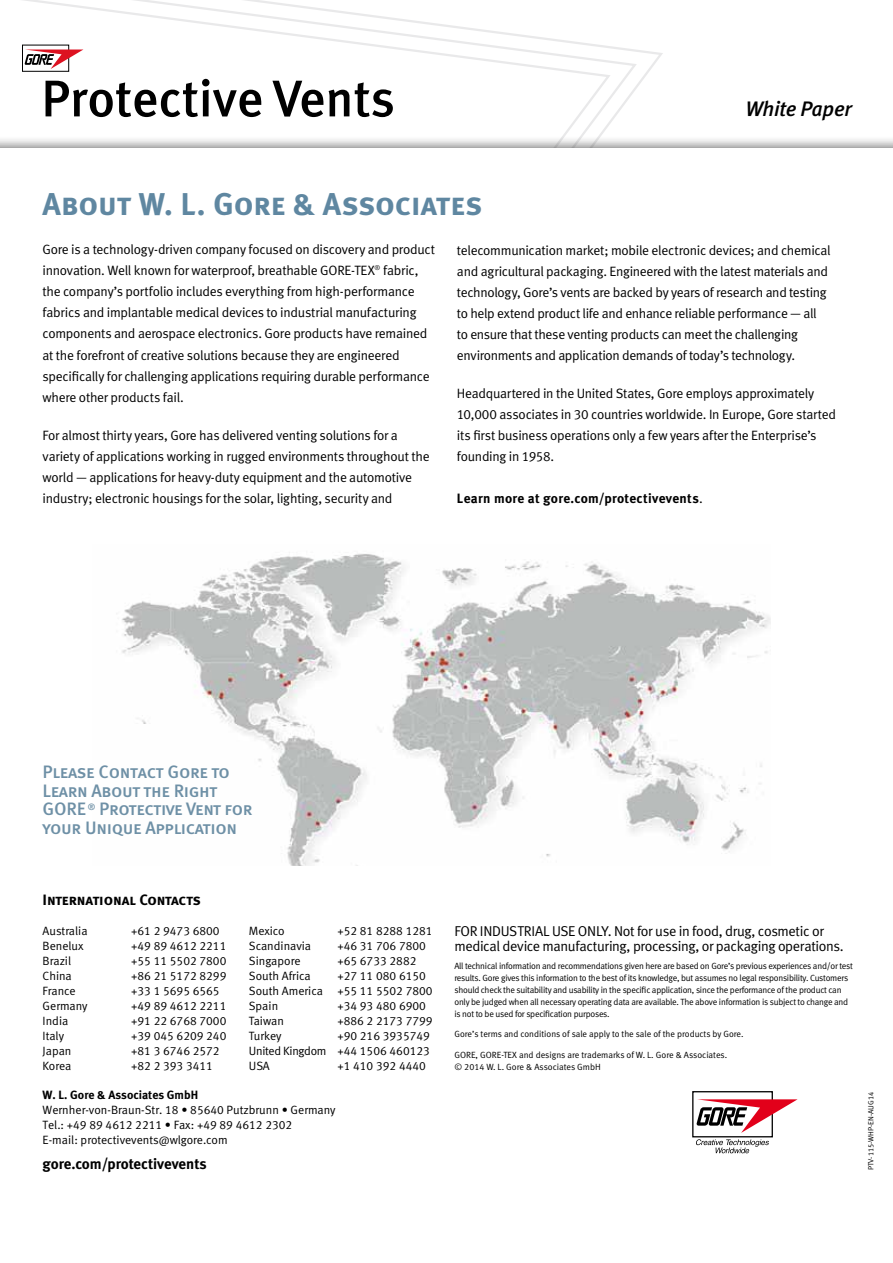
<style>
.page{position:relative;width:893px;height:1263px;background:#fff}
.page>*{position:absolute;margin:0;border:0;box-sizing:border-box;transform-origin:0 0}
.t1{font:51.6px "Meta Medium LF";color:#000}
.t2{font:31.5px "Meta Bold LF Caps";letter-spacing:-.005em;color:#5f87a1}
.t3{font:italic 21px "Meta Medium LF";letter-spacing:-.01em;color:#000}
.t4{font:18px/18.8px "Meta Medium LF Caps";letter-spacing:-.02em;color:#6e90a6}
.t5{font:15px "Meta Bold LF";color:#000}
.t6{font:15px "Meta Bold LF Caps";letter-spacing:-.01em;color:#000}
.t7{font:14.25px/15px "Meta Normal LF";letter-spacing:-.025em;color:#000}
.t8{font:13.5px/21px "Meta Normal LF";letter-spacing:-.02em;color:#000}
.t9{font:13.5px "Meta Bold LF";letter-spacing:.02em;color:#000}
.t10{font:12px/15px "Meta Normal LF";color:#000}
.t11{font:12px "Meta Bold LF";color:#000}
.t12{font:9px/12px "Meta Normal LF";letter-spacing:-.025em;color:#000}
.t13{font:9px/12px "Meta Normal LF";color:#000}
.t14{font:7.5px "Meta Normal LF";color:#000}
.s1{font-family:"Meta Normal LF"}
</style>
<div class="page">
<div style="left:0;top:0;width:893px;height:149px;background:#000;opacity:.7"></div>
<img style="left:122px;top:554px;width:649px;height:312px">
<div style="left:692px;top:1091px;width:81px;height:46px;border:1px solid #000"></div>
<svg style="left:696px;top:1139px;width:73px;height:14px"></svg>
<svg style="left:696px;top:1099px;width:102px;height:34px"></svg>
<svg style="left:24px;top:47px;width:43px;height:23px"></svg>
<div style="left:22px;top:45px;width:47px;height:27px;border:1px solid #000"></div>
<svg style="left:24px;top:50px;width:59px;height:19px"></svg>
<h1 class="t1" style="left:41px;top:69px;width:355px">Protective Vents</h1>
<h3 class="t3" style="left:746px;top:96px;width:108px">White Paper</h3>
<h2 class="t2" style="left:43px;top:186px;width:441px">About W. L. Gore &amp; Associates</h2>
<p class="t8" style="left:43px;top:239px;width:394px">Gore is a technology-driven company focused on discovery and product innovation. Well known for waterproof, breathable GORE-TEX<sup>®</sup> fabric, the company’s portfolio includes everything from high-performance fabrics and implantable medical devices to industrial manufacturing components and aerospace electronics. Gore products have remained at the forefront of creative solutions because they are engineered specifically for challenging applications requiring durable performance where other products fail.</p>
<p class="t8" style="left:43px;top:424px;width:389px">For almost thirty years, Gore has delivered venting solutions for a variety of applications working in rugged environments throughout the world — applications for heavy-duty equipment and the automotive industry; electronic housings for the solar, lighting, security and</p>
<p class="t8" style="left:457px;top:239px;width:375px">telecommunication market; mobile electronic devices; and chemical and agricultural packaging. Engineered with the latest materials and technology, Gore’s vents are backed by years of research and testing to help extend product life and enhance reliable performance — all to ensure that these venting products can meet the challenging environments and application demands of today’s technology.</p>
<p class="t8" style="left:457px;top:382px;width:381px">Headquartered in the United States, Gore employs approximately 10,000 associates in 30 countries worldwide. In Europe, Gore started its first business operations only a few years after the Enterprise’s founding in 1958.</p>
<p class="t9" style="left:457px;top:490px;width:247px">Learn more at gore.com/protectivevents<span class="s1">.</span></p>
<h3 class="t4" style="left:43px;top:762px;width:211px">Please Contact Gore to<br>Learn About the Right<br>GORE <sup>®</sup> Protective Vent for your Unique Application</h3>
<p class="t6" style="left:43px;top:890px;width:160px">International Contacts</p>
<p class="t10" style="left:43px;top:923px;width:46px">Australia</p>
<p class="t10" style="left:131px;top:923px;width:90px">+61 2 9473 6800</p>
<p class="t10" style="left:43px;top:938px;width:43px">Benelux</p>
<p class="t10" style="left:131px;top:938px;width:97px">+49 89 4612 2211</p>
<p class="t10" style="left:43px;top:953px;width:30px">Brazil</p>
<p class="t10" style="left:131px;top:953px;width:97px">+55 11 5502 7800</p>
<p class="t10" style="left:43px;top:968px;width:31px">China</p>
<p class="t10" style="left:131px;top:968px;width:97px">+86 21 5172 8299</p>
<p class="t10" style="left:43px;top:983px;width:34px">France</p>
<p class="t10" style="left:131px;top:983px;width:90px">+33 1 5695 6565</p>
<p class="t10" style="left:43px;top:998px;width:47px">Germany</p>
<p class="t10" style="left:131px;top:998px;width:97px">+49 89 4612 2211</p>
<p class="t10" style="left:43px;top:1013px;width:27px">India</p>
<p class="t10" style="left:131px;top:1013px;width:97px">+91 22 6768 7000</p>
<p class="t10" style="left:43px;top:1028px;width:23px">Italy</p>
<p class="t10" style="left:131px;top:1028px;width:97px">+39 045 6209 240</p>
<p class="t10" style="left:43px;top:1043px;width:30px">Japan</p>
<p class="t10" style="left:131px;top:1043px;width:90px">+81 3 6746 2572</p>
<p class="t10" style="left:43px;top:1058px;width:30px">Korea</p>
<p class="t10" style="left:131px;top:1058px;width:83px">+82 2 393 3411</p>
<p class="t10" style="left:249px;top:923px;width:37px">Mexico</p>
<p class="t10" style="left:337px;top:923px;width:97px">+52 81 8288 1281</p>
<p class="t10" style="left:249px;top:938px;width:64px">Scandinavia</p>
<p class="t10" style="left:337px;top:938px;width:90px">+46 31 706 7800</p>
<p class="t10" style="left:249px;top:953px;width:53px">Singapore</p>
<p class="t10" style="left:337px;top:953px;width:81px">+65 6733 2882</p>
<p class="t10" style="left:249px;top:968px;width:63px">South Africa</p>
<p class="t10" style="left:249px;top:968px;width:185px;text-indent:88px">+27 11 080 6150<br>South America +55 11 5502 7800<br>Spain</p>
<p class="t10" style="left:337px;top:998px;width:90px">+34 93 480 6900</p>
<p class="t10" style="left:249px;top:1013px;width:37px">Taiwan</p>
<p class="t10" style="left:337px;top:1013px;width:97px">+886 2 2173 7799</p>
<p class="t10" style="left:249px;top:1028px;width:34px">Turkey</p>
<p class="t10" style="left:249px;top:1028px;width:182px;text-align:justify;text-indent:88px">+90 216 3935749<br>United Kingdom +44 1506 460123<br>USA</p>
<p class="t10" style="left:337px;top:1058px;width:90px">+1 410 392 4440</p>
<p class="t11" style="left:43px;top:1087px;width:157px">W. L. Gore &amp; Associates GmbH</p>
<p class="t10" style="left:43px;top:1102px;width:295px">Wernher-von-Braun-Str. 18 • 85640 Putzbrunn • Germany<br>Tel.: +49 89 4612 2211 • Fax: +49 89 4612 2302<br>E-mail: protectivevents@wlgore.com</p>
<p class="t5" style="left:43px;top:1155px;width:165px">gore.com/protectivevents</p>
<p class="t7" style="left:454px;top:923px;width:391px">FOR INDUSTRIAL USE ONLY. Not for use in food, drug, cosmetic or medical device manufacturing, processing, or packaging operations.</p>
<p class="t12" style="left:454px;top:960px;width:400px">All technical information and recommendations given here are based on Gore’s previous experiences and/or test results. Gore gives this information to the best of its knowledge, but assumes no legal responsibility. Customers should check the suitability and usability in the specific application, since the performance of the product can only be judged when all necessary operating data are available. The above information is subject to change and is not to be used for specification purposes.</p>
<p class="t13" style="left:454px;top:1028px;width:291px">Gore’s terms and conditions of sale apply to the sale of the products by Gore.</p>
<p class="t13" style="left:454px;top:1049px;width:274px">GORE, GORE-TEX and designs are trademarks of W. L. Gore &amp; Associates. © 2014 W. L. Gore &amp; Associates GmbH</p>
<p class="t14" style="left:866px;top:1170px;width:79px;rotate:-90deg">PTV-115-WHP-EN-AUG14</p>
</div>
